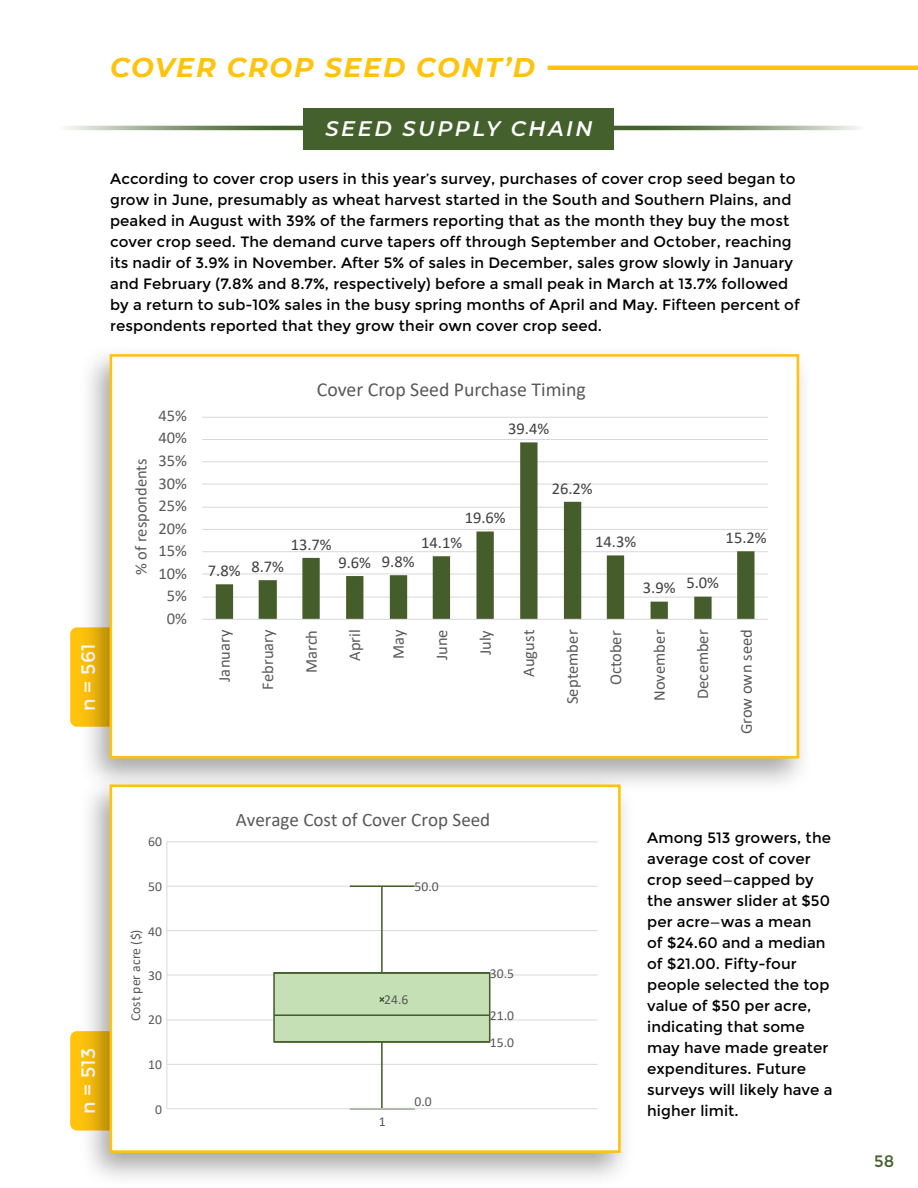
<style>
.page{position:relative;width:918px;height:1188px;background:#fff}
.page>*{position:absolute;margin:0;border:0;box-sizing:border-box;transform-origin:0 0}
.t1{font:italic 700 27px "Montserrat";letter-spacing:.06em;color:#ffc30d}
.t2{font:italic 600 21px "Montserrat";letter-spacing:.12em;color:#fff}
.t3{font:19.8px "Calibri";color:#595959}
.t4{font:19.5px "Montserrat";letter-spacing:.005em;color:#fff}
.t5{font:19.05px "Calibri";color:#595959}
.t6{font:16.5px "Calibri";color:#595959}
.t7{font:16.5px "Calibri";color:#404040}
.t8{font:16.5px "Montserrat";color:#43602d}
.t9{font:15px/21px "Montserrat";letter-spacing:.005em;color:#000}
.t10{font:13.65px "Calibri";color:#595959}
</style>
<div class="page">
<svg style="left:70px;top:627px;width:9px;height:100px"></svg>
<svg style="left:70px;top:1031px;width:9px;height:100px"></svg>
<div style="left:303px;top:108px;width:311px;height:41px;background:#43602d"></div>
<svg style="left:67px;top:126px;width:791px;height:4px;fill:#4a6635"></svg>
<hr style="left:548px;top:66px;width:370px;height:4px;background:#ffc30d">
<div style="left:79px;top:344px;width:735px;height:450px;background:#000;opacity:.35"></div>
<div style="left:110px;top:354px;width:689px;height:405px;background:#fff;border:3px solid #ffc30d"></div>
<div style="left:79px;top:774px;width:556px;height:414px;background:#000;opacity:.35"></div>
<div style="left:110px;top:784px;width:511px;height:369px;background:#fff;border:3px solid #ffc30d"></div>
<hr style="left:202px;top:597px;width:566px;height:1px;background:#d9d9d9">
<hr style="left:202px;top:574px;width:566px;height:1px;background:#d9d9d9">
<hr style="left:202px;top:551px;width:566px;height:1px;background:#d9d9d9">
<hr style="left:202px;top:529px;width:566px;height:1px;background:#d9d9d9">
<hr style="left:202px;top:507px;width:566px;height:1px;background:#d9d9d9">
<hr style="left:202px;top:484px;width:566px;height:1px;background:#d9d9d9">
<hr style="left:202px;top:461px;width:566px;height:1px;background:#d9d9d9">
<hr style="left:202px;top:439px;width:566px;height:1px;background:#d9d9d9">
<hr style="left:202px;top:417px;width:566px;height:1px;background:#d9d9d9">
<svg style="left:216px;top:442px;width:538px;height:177px"></svg>
<hr style="left:202px;top:619px;width:566px;height:1px;background:#d9d9d9">
<hr style="left:167px;top:1064px;width:431px;height:1px;background:#d9d9d9">
<hr style="left:167px;top:1020px;width:431px;height:1px;background:#d9d9d9">
<hr style="left:167px;top:975px;width:431px;height:1px;background:#d9d9d9">
<hr style="left:167px;top:930px;width:431px;height:1px;background:#d9d9d9">
<hr style="left:167px;top:886px;width:431px;height:1px;background:#d9d9d9">
<hr style="left:167px;top:842px;width:431px;height:1px;background:#d9d9d9">
<hr style="left:350px;top:1108px;width:65px;height:2px;background:#455d2a">
<hr style="left:381px;top:1042px;width:2px;height:67px;background:#455d2a">
<hr style="left:350px;top:885px;width:65px;height:2px;background:#455d2a">
<hr style="left:381px;top:886px;width:2px;height:87px;background:#455d2a">
<div style="left:274px;top:973px;width:216px;height:69px;background:#c5e0b4"></div>
<div style="left:273px;top:972px;width:217px;height:71px;border:2px solid #455d2a"></div>
<hr style="left:274px;top:972px;width:216px;height:2px;background:#455d2a">
<hr style="left:274px;top:1041px;width:216px;height:2px;background:#455d2a">
<hr style="left:274px;top:1014px;width:216px;height:2px;background:#455d2a">
<svg style="left:379px;top:997px;width:6px;height:5px"></svg>
<hr style="left:167px;top:1108px;width:431px;height:1px;background:#d9d9d9">
<hr style="left:167px;top:842px;width:1px;height:267px;background:#d9d9d9">
<h1 class="t1" style="left:110px;top:48px;width:426px">COVER CROP SEED CONT’D</h1>
<h2 class="t2" style="left:325px;top:114px;width:269px">SEED SUPPLY CHAIN</h2>
<p class="t9" style="left:110px;top:168px;width:691px">According to cover crop users in this year’s survey, purchases of cover crop seed began to grow in June, presumably as wheat harvest started in the South and Southern Plains, and peaked in August with 39% of the farmers reporting that as the month they buy the most cover crop seed. The demand curve tapers off through September and October, reaching its nadir of 3.9% in November. After 5% of sales in December, sales grow slowly in January and February (7.8% and 8.7%, respectively) before a small peak in March at 13.7% followed by a return to sub-10% sales in the busy spring months of April and May. Fifteen percent of respondents reported that they grow their own cover crop seed.</p>
<h3 class="t4" style="left:77px;top:711px;width:68px;rotate:-90deg">n = 561</h3>
<p class="t6" style="left:130px;top:575px;width:118px;rotate:-90deg">% of respondents</p>
<p class="t6" style="left:159px;top:404px;width:30px">45%</p>
<p class="t6" style="left:159px;top:426px;width:30px">40%</p>
<p class="t6" style="left:159px;top:449px;width:30px">35%</p>
<p class="t6" style="left:159px;top:472px;width:30px">30%</p>
<p class="t6" style="left:159px;top:494px;width:30px">25%</p>
<p class="t6" style="left:159px;top:517px;width:30px">20%</p>
<p class="t6" style="left:159px;top:539px;width:30px">15%</p>
<p class="t6" style="left:159px;top:562px;width:30px">10%</p>
<p class="t6" style="left:167px;top:584px;width:22px">5%</p>
<p class="t6" style="left:167px;top:607px;width:22px">0%</p>
<h3 class="t3" style="left:317px;top:376px;width:270px">Cover Crop Seed Purchase Timing</h3>
<p class="t7" style="left:508px;top:417px;width:43px">39.4%</p>
<p class="t7" style="left:208px;top:557px;width:78px">7.8% 8.7%</p>
<p class="t7" style="left:291px;top:533px;width:43px">13.7%</p>
<p class="t7" style="left:338px;top:550px;width:78px">9.6% 9.8%</p>
<p class="t7" style="left:465px;top:506px;width:43px">19.6%</p>
<p class="t7" style="left:421px;top:531px;width:43px">14.1%</p>
<p class="t7" style="left:552px;top:477px;width:43px">26.2%</p>
<p class="t7" style="left:595px;top:530px;width:43px">14.3%</p>
<p class="t7" style="left:726px;top:526px;width:43px">15.2%</p>
<p class="t7" style="left:643px;top:574px;width:78px">3.9% 5.0%</p>
<p class="t6" style="left:213px;top:682px;width:54px;rotate:-90deg">January</p>
<p class="t6" style="left:256px;top:690px;width:62px;rotate:-90deg">February</p>
<p class="t6" style="left:300px;top:673px;width:45px;rotate:-90deg">March</p>
<p class="t6" style="left:343px;top:661px;width:33px;rotate:-90deg">April</p>
<p class="t6" style="left:387px;top:659px;width:31px;rotate:-90deg">May</p>
<p class="t6" style="left:430px;top:660px;width:32px;rotate:-90deg">June</p>
<p class="t6" style="left:474px;top:655px;width:26px;rotate:-90deg">July</p>
<p class="t6" style="left:517px;top:677px;width:48px;rotate:-90deg">August</p>
<p class="t6" style="left:561px;top:704px;width:76px;rotate:-90deg">September</p>
<p class="t6" style="left:604px;top:685px;width:56px;rotate:-90deg">October</p>
<p class="t6" style="left:648px;top:701px;width:72px;rotate:-90deg">November</p>
<p class="t6" style="left:691px;top:699px;width:71px;rotate:-90deg">December</p>
<p class="t6" style="left:735px;top:734px;width:107px;rotate:-90deg">Grow own seed</p>
<h3 class="t4" style="left:77px;top:1114px;width:68px;rotate:-90deg">n = 513</h3>
<p class="t10" style="left:148px;top:832px;width:15px">60</p>
<p class="t10" style="left:148px;top:877px;width:15px">50</p>
<p class="t10" style="left:148px;top:922px;width:15px">40</p>
<p class="t10" style="left:126px;top:1021px;width:93px;rotate:-90deg">Cost per acre ($)</p>
<p class="t10" style="left:148px;top:966px;width:15px">30</p>
<p class="t10" style="left:148px;top:1010px;width:15px">20</p>
<p class="t10" style="left:148px;top:1055px;width:15px">10</p>
<p class="t10" style="left:155px;top:1100px;width:8px">0</p>
<p class="t5" style="left:236px;top:806px;width:256px">Average Cost of Cover Crop Seed</p>
<p class="t10" style="left:415px;top:877px;width:26px">50.0</p>
<p class="t10" style="left:384px;top:990px;width:26px">24.6</p>
<p class="t10" style="left:379px;top:1112px;width:8px">1</p>
<p class="t10" style="left:414px;top:1092px;width:19px">0.0</p>
<p class="t10" style="left:490px;top:964px;width:26px">30.5</p>
<p class="t10" style="left:490px;top:1006px;width:26px">21.0</p>
<p class="t10" style="left:490px;top:1033px;width:26px">15.0</p>
<p class="t9" style="left:647px;top:828px;width:187px">Among 513 growers, the average cost of cover crop seed—capped by the answer slider at $50 per acre—was a mean<br>of $24.60 and a median of $21.00. Fifty-four people selected the top value of $50 per acre, indicating that some may have made greater expenditures. Future surveys will likely have a higher limit.</p>
<p class="t8" style="left:874px;top:1152px;width:22px">58</p>
</div>
